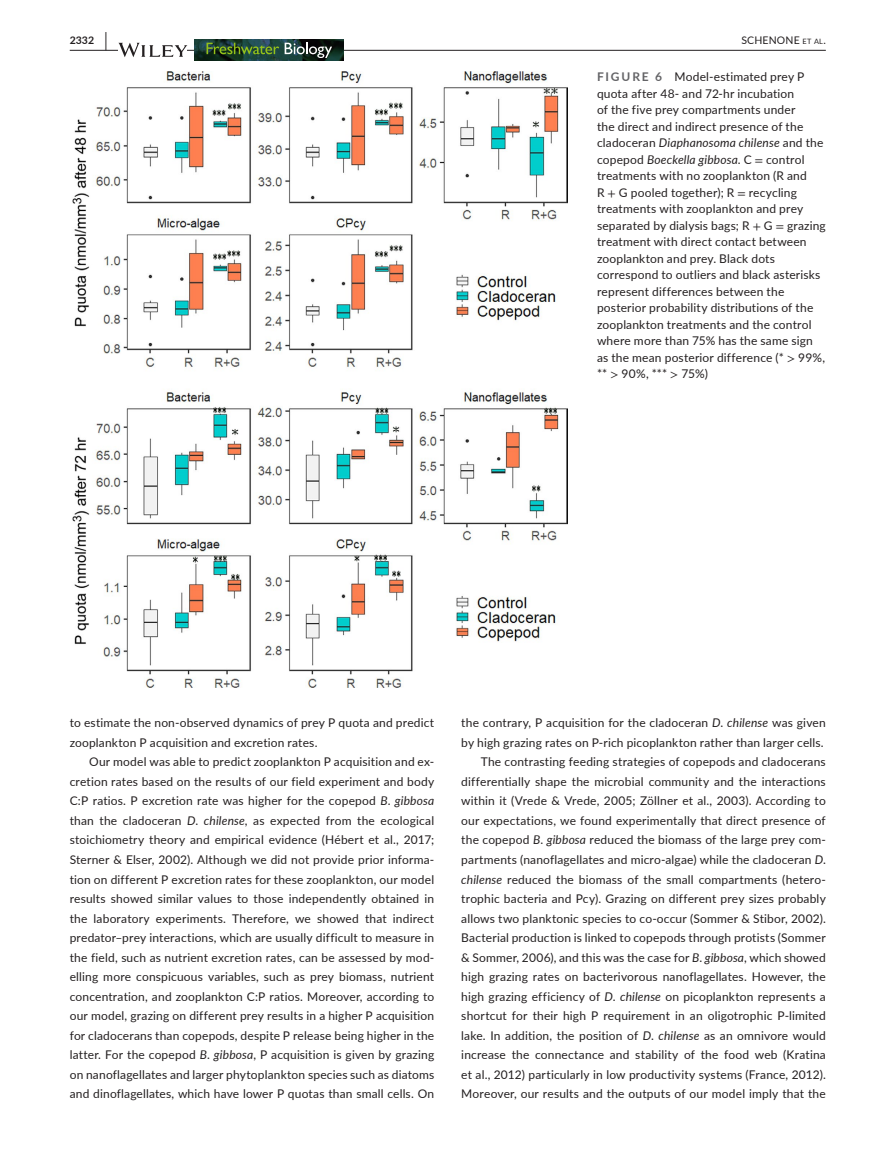
<style>
.page{position:relative;width:893px;height:1174px;background:#fff}
.page>*{position:absolute;margin:0;border:0;box-sizing:border-box;transform-origin:0 0}
.t1{font:12px/19.5px "Lato";letter-spacing:.015em;color:#231f20}
.t2{font:10.5px "Lato";letter-spacing:.015em;color:#231f20}
.t3{font:700 10.5px "Lato";color:#231f20}
.s1{font-size:19.5px}
.s2{font-size:7.35px}
.s3{font-weight:700;color:#636366}
.s4{font-style:italic}
.s5{font-family:"STIX"}
</style>
<div class="page">
<hr style="left:70px;top:50px;width:756px;height:1px;background:#231f20">
<svg style="left:118px;top:43px;width:69px;height:14px"></svg>
<img style="left:195px;top:40px;width:149px;height:21px">
<svg style="left:206px;top:43px;width:73px;height:11px"></svg>
<svg style="left:285px;top:43px;width:47px;height:15px"></svg>
<img style="left:72px;top:72px;width:496px;height:615px">
<p class="t3" style="left:70px;top:33px;width:39px">2332 <span class="s1">|</span></p>
<p class="t2" style="left:741px;top:33px;width:86px">SCHENONE <span class="s2">et al</span>.</p>
<p class="t1" style="left:597px;top:68px;width:230px;line-height:16.5px"><span class="s3">FIGURE 6</span> Model-estimated prey P quota after 48- and 72-hr incubation<br>of the five prey compartments under<br>the direct and indirect presence of the cladoceran <span class="s4">Diaphanosoma chilense</span> and the copepod <span class="s4">Boeckella gibbosa</span>. C <span class="s5">=</span> control treatments with no zooplankton (R and<br>R <span class="s5">+</span> G pooled together); R <span class="s5">=</span> recycling treatments with zooplankton and prey separated by dialysis bags; R <span class="s5">+</span> G <span class="s5">=</span> grazing treatment with direct contact between zooplankton and prey. Black dots correspond to outliers and black asterisks represent differences between the posterior probability distributions of the zooplankton treatments and the control where more than 75% has the same sign as the mean posterior difference (* <span class="s5">&gt;</span> 99%, ** <span class="s5">&gt;</span> 90%, *** <span class="s5">&gt;</span> 75%)</p>
<p class="t1" style="left:70px;top:713px;width:366px">to estimate the non-observed dynamics of prey P quota and predict zooplankton P acquisition and excretion rates.</p>
<p class="t1" style="left:70px;top:752px;width:366px;text-align:justify;text-indent:20px">Our model was able to predict zooplankton P acquisition and ex&shy;cretion rates based on the results of our field experiment and body C:P ratios. P excretion rate was higher for the copepod <span class="s4">B</span>. <span class="s4">gibbosa </span>than the cladoceran <span class="s4">D</span>. <span class="s4">chilense</span>, as expected from the ecological stoichiometry theory and empirical evidence (Hébert et al., 2017; Sterner &amp; Elser, 2002). Although we did not provide prior informa&shy;tion on different P excretion rates for these zooplankton, our model results showed similar values to those independently obtained in the laboratory experiments. Therefore, we showed that indirect predator–prey interactions, which are usually difficult to measure in the field, such as nutrient excretion rates, can be assessed by mod&shy;elling more conspicuous variables, such as prey biomass, nutrient concentration, and zooplankton C:P ratios. Moreover, according to our model, grazing on different prey results in a higher P acquisition for cladocerans than copepods, despite P release being higher in the latter. For the copepod <span class="s4">B</span>. <span class="s4">gibbosa</span>, P acquisition is given by grazing on nanoflagellates and larger phytoplankton species such as diatoms and dinoflagellates, which have lower P quotas than small cells. On</p>
<p class="t1" style="left:461px;top:713px;width:366px;text-align:right">the contrary, P acquisition for the cladoceran <span class="s4">D</span>. <span class="s4">chilense</span> was given by high grazing rates on P-rich picoplankton rather than larger cells.<br>The contrasting feeding strategies of copepods and cladocerans differentially shape the microbial community and the interactions within it (Vrede &amp; Vrede, 2005; Zöllner et al., 2003). According to our expectations, we found experimentally that direct presence of the copepod <span class="s4">B</span>. <span class="s4">gibbosa</span> reduced the biomass of the large prey com&shy;partments (nanoflagellates and micro-algae) while the cladoceran <span class="s4">D</span>. <span class="s4">chilense</span> reduced the biomass of the small compartments (hetero&shy;trophic bacteria and Pcy). Grazing on different prey sizes probably allows two planktonic species to co-occur (Sommer &amp; Stibor, 2002).<br>Bacterial production is linked to copepods through protists (Sommer &amp; Sommer, 2006), and this was the case for <span class="s4">B</span>. <span class="s4">gibbosa</span>, which showed high grazing rates on bacterivorous nanoflagellates. However, the high grazing efficiency of <span class="s4">D</span>. <span class="s4">chilense</span> on picoplankton represents a shortcut for their high P requirement in an oligotrophic P-limited lake. In addition, the position of <span class="s4">D</span>. <span class="s4">chilense</span> as an omnivore would increase the connectance and stability of the food web (Kratina et al., 2012) particularly in low productivity systems (France, 2012).<br>Moreover, our results and the outputs of our model imply that the</p>
</div>
